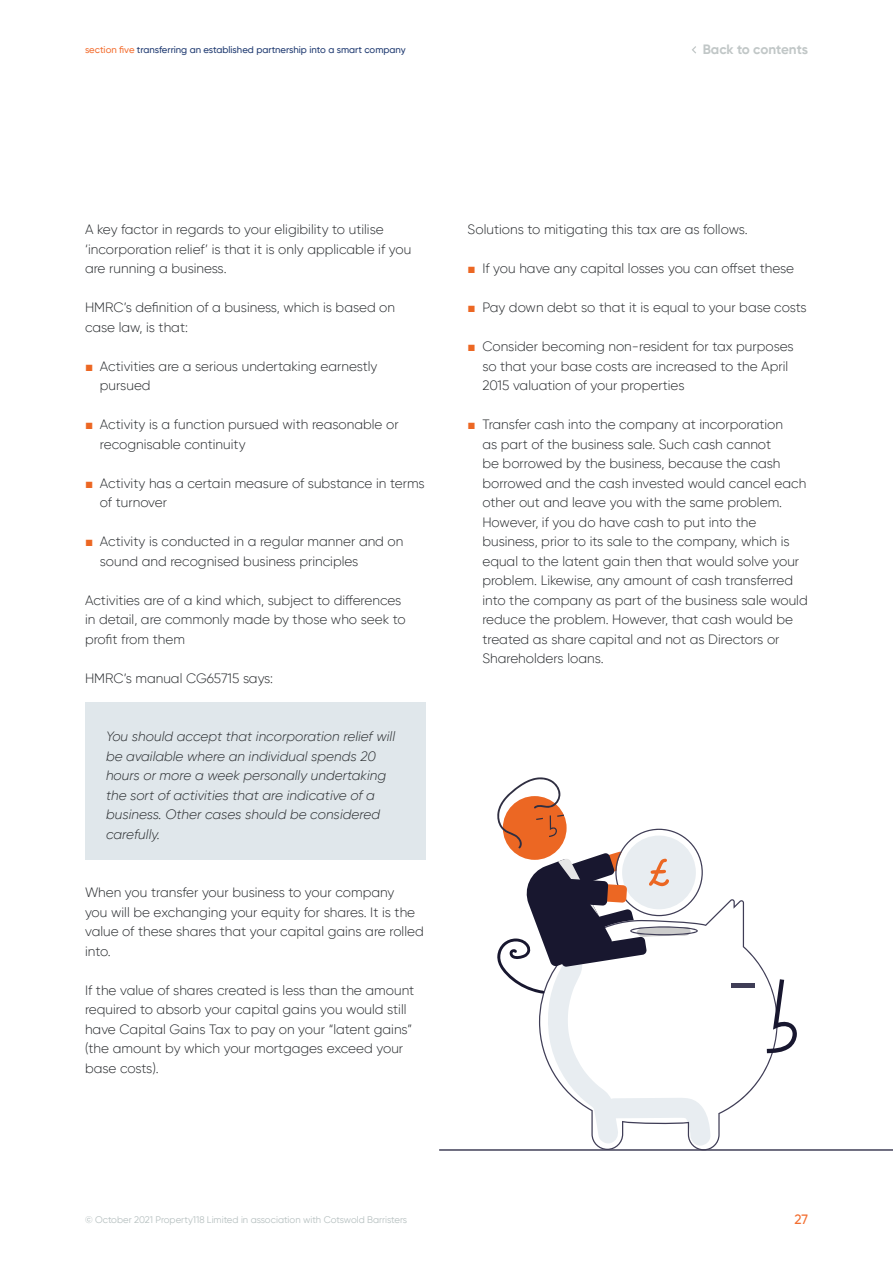
<style>
.page{position:relative;width:893px;height:1263px;background:#fff}
.page>*{position:absolute;margin:0;border:0;box-sizing:border-box;transform-origin:0 0}
.Body_text{font:300 13.5px/19.5px "Gilroy";color:#292c2f}
.t1{font:italic 300 13.5px/19.5px "Gilroy";color:#292c2f}
.t2{font:700 13.5px "Gilroy";color:#c1c7c7}
.t3{font:500 13.5px "Gilroy";color:#f36e30}
.t4{font:9.6px "Gilroy";color:#b6c0c0}
.t5{font:500 9.6px "Gilroy";color:#1e3970}
.s1{color:#f36e30}
.s2{font-family:"Arial";font-weight:400;color:#ec6723}
</style>
<div class="page">
<div style="left:85px;top:702px;width:340px;height:158px;background:#e0e7eb"></div>
<svg style="left:439px;top:777px;width:454px;height:374px"></svg>
<svg style="left:692px;top:46px;width:4px;height:8px"></svg>
<p class="t5" style="left:85px;top:43px;width:322px"><span class="s1">section five</span> transferring an established partnership into a smart company</p>
<p class="t2" style="left:703px;top:41px;width:107px">Back to contents</p>
<p class="Body_text" style="left:85px;top:219px;width:328px">A key factor in regards to your eligibility to utilise ‘incorporation relief’ is that it is only applicable if you are running a business.</p>
<p class="Body_text" style="left:85px;top:297px;width:312px">HMRC’s definition of a business, which is based on case law, is that:</p>
<p class="Body_text" style="left:100px;top:356px;width:279px;text-indent:-15px"><span class="s2">■</span> Activities are a serious undertaking earnestly pursued</p>
<p class="Body_text" style="left:100px;top:414px;width:300px;text-indent:-15px"><span class="s2">■</span> Activity is a function pursued with reasonable or recognisable continuity</p>
<p class="Body_text" style="left:100px;top:473px;width:326px;text-indent:-15px"><span class="s2">■</span> Activity has a certain measure of substance in terms of turnover</p>
<p class="Body_text" style="left:100px;top:531px;width:305px;text-indent:-15px"><span class="s2">■</span> Activity is conducted in a regular manner and on sound and recognised business principles</p>
<p class="Body_text" style="left:85px;top:590px;width:322px">Activities are of a kind which, subject to differences in detail, are commonly made by those who seek to profit from them</p>
<p class="Body_text" style="left:85px;top:668px;width:190px">HMRC’s manual CG65715 says:</p>
<p class="t1" style="left:106px;top:726px;width:291px">You should accept that incorporation relief will be available where an individual spends 20 hours or more a week personally undertaking the sort of activities that are indicative of a business. Other cases should be considered carefully.</p>
<p class="Body_text" style="left:85px;top:882px;width:340px">When you transfer your business to your company<br>you will be exchanging your equity for shares. It is the value of these shares that your capital gains are rolled into.</p>
<p class="Body_text" style="left:85px;top:980px;width:331px">If the value of shares created is less than the amount required to absorb your capital gains you would still have Capital Gains Tax to pay on your “latent gains” (the amount by which your mortgages exceed your base costs).</p>
<p class="Body_text" style="left:467px;top:219px;width:282px">Solutions to mitigating this tax are as follows.</p>
<p class="Body_text" style="left:467px;top:258px;width:328px"><span class="s2">■</span> If you have any capital losses you can offset these</p>
<p class="Body_text" style="left:467px;top:297px;width:341px"><span class="s2">■</span> Pay down debt so that it is equal to your base costs</p>
<p class="Body_text" style="left:482px;top:336px;width:313px;text-indent:-15px"><span class="s2">■</span> Consider becoming non-resident for tax purposes so that your base costs are increased to the April<br>2015 valuation of your properties</p>
<p class="Body_text" style="left:482px;top:414px;width:327px;text-indent:-15px"><span class="s2">■</span> Transfer cash into the company at incorporation<br>as part of the business sale. Such cash cannot<br>be borrowed by the business, because the cash borrowed and the cash invested would cancel each other out and leave you with the same problem.<br>However, if you do have cash to put into the business, prior to its sale to the company, which is equal to the latent gain then that would solve your problem. Likewise, any amount of cash transferred into the company as part of the business sale would reduce the problem. However, that cash would be treated as share capital and not as Directors or Shareholders loans.</p>
<p class="t4" style="left:85px;top:1213px;width:324px">© October 2021 Property118 Limited in association with Cotswold Barristers</p>
<p class="t3" style="left:794px;top:1211px;width:15px">27</p>
</div>
